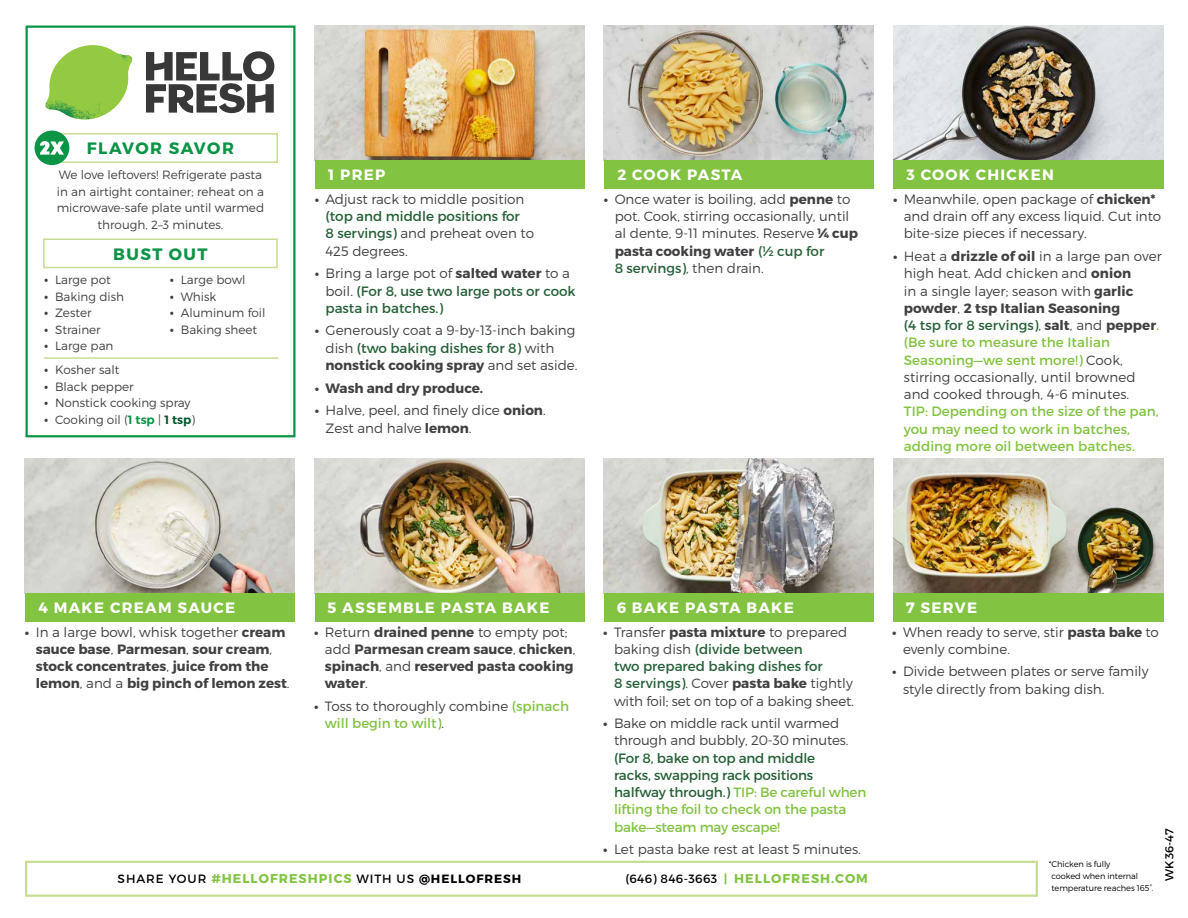
<style>
.page{position:relative;width:1188px;height:918px;background:#fff}
.page>*{position:absolute;margin:0;border:0;box-sizing:border-box;transform-origin:0 0}
.t1{font:700 16.5px "Montserrat";letter-spacing:.085em;color:#0b9446}
.t2{font:700 15px "Montserrat";letter-spacing:.085em;color:#fff}
.t3{font:300 13.5px/17.2px "Montserrat";color:#414042}
.t4{font:700 13.5px/17.2px "Montserrat";color:#414042}
.t5{font:13.5px/17.2px "Montserrat";letter-spacing:-.01em;color:#82c341}
.t6{font:13.5px/17.2px "Montserrat";color:#266037}
.t7{font:700 12.75px "Montserrat";letter-spacing:.08em;color:#82c341}
.t8{font:300 12px/16.5px "Montserrat";color:#414042;text-align:center}
.t9{font:12px "Montserrat";letter-spacing:.08em;color:#000}
.t10{font:11.55px "Montserrat";color:#000}
.t11{font:300 8.25px/12px "Montserrat";letter-spacing:-.01em;color:#000}
.s1{font-weight:600;font-size:13.5px}
.s2{font-weight:600;color:#0b9446}
.s3{font-weight:600;color:#00562c}
.s4{font-weight:700}
.s5{font-weight:400;color:#266037}
.s6{font-weight:700;color:#414042}
.s7{font-weight:300;color:#414042}
.s8{font-weight:400;color:#82c341}
.s9{font-weight:300}
.s10{color:#266037}
.s11{font-weight:700;font-size:12.75px;color:#82c341}
.s12{font-weight:400;font-size:12px;color:#000}
.s13{font-size:12px}
</style>
<div class="page">
<div style="left:43px;top:238px;width:235px;height:30px;border:2px solid #c5de92"></div>
<div style="left:43px;top:133px;width:235px;height:30px;border:2px solid #c5de92"></div>
<div style="left:26px;top:26px;width:270px;height:411px;border:2px solid #0b9446"></div>
<div style="left:25px;top:861px;width:1013px;height:36px;border:2px solid #c5de92"></div>
<svg style="left:146px;top:51px;width:128px;height:62px"></svg>
<svg style="left:52px;top:45px;width:77px;height:51px"></svg>
<img style="left:92px;top:45px;width:40px;height:33px">
<img style="left:50px;top:73px;width:74px;height:14px">
<img style="left:45px;top:78px;width:77px;height:41px">
<img style="left:90px;top:87px;width:34px;height:32px">
<img style="left:315px;top:25px;width:270px;height:135px">
<img style="left:604px;top:25px;width:270px;height:135px">
<img style="left:604px;top:458px;width:270px;height:135px">
<img style="left:25px;top:458px;width:270px;height:135px">
<img style="left:893px;top:25px;width:270px;height:135px">
<img style="left:893px;top:458px;width:270px;height:135px">
<img style="left:315px;top:458px;width:270px;height:135px">
<div style="left:25px;top:593px;width:270px;height:29px;background:#82c341"></div>
<div style="left:604px;top:593px;width:270px;height:29px;background:#82c341"></div>
<div style="left:893px;top:593px;width:270px;height:29px;background:#82c341"></div>
<div style="left:315px;top:593px;width:270px;height:29px;background:#82c341"></div>
<div style="left:315px;top:160px;width:270px;height:29px;background:#82c341"></div>
<div style="left:604px;top:160px;width:270px;height:29px;background:#82c341"></div>
<div style="left:893px;top:160px;width:270px;height:29px;background:#82c341"></div>
<hr style="left:44px;top:357px;width:234px;height:2px;background:#c5de92">
<div style="left:35px;top:131px;width:34px;height:34px;background:#0b9446;border-radius:50%"></div>
<svg style="left:40px;top:141px;width:24px;height:14px"></svg>
<p class="t1" style="left:87px;top:138px;width:148px">FLAVOR SAVOR</p>
<p class="t8" style="left:57px;top:166px;width:209px">We love leftovers! Refrigerate pasta in an airtight container; reheat on a microwave-safe plate until warmed through, 2–3 minutes.</p>
<p class="t1" style="left:113px;top:244px;width:96px">BUST OUT</p>
<p class="t8" style="left:44px;top:272px;width:68px"><span class="s1">•</span> Large pot</p>
<p class="t8" style="left:44px;top:288px;width:81px"><span class="s1">•</span> Baking dish</p>
<p class="t8" style="left:44px;top:305px;width:49px"><span class="s1">•</span> Zester</p>
<p class="t8" style="left:44px;top:321px;width:58px"><span class="s1">•</span> Strainer</p>
<p class="t8" style="left:44px;top:338px;width:71px"><span class="s1">•</span> Large pan</p>
<p class="t8" style="left:170px;top:272px;width:77px"><span class="s1">•</span> Large bowl</p>
<p class="t8" style="left:170px;top:288px;width:48px"><span class="s1">•</span> Whisk</p>
<p class="t8" style="left:170px;top:305px;width:97px"><span class="s1">•</span> Aluminum foil</p>
<p class="t8" style="left:170px;top:321px;width:89px"><span class="s1">•</span> Baking sheet</p>
<p class="t8" style="left:44px;top:361px;width:77px"><span class="s1">•</span> Kosher salt</p>
<p class="t8" style="left:44px;top:378px;width:91px"><span class="s1">•</span> Black pepper</p>
<p class="t8" style="left:44px;top:394px;width:148px"><span class="s1">•</span> Nonstick cooking spray</p>
<p class="t8" style="left:44px;top:411px;width:153px"><span class="s1">•</span> Cooking oil (<span class="s2">1 tsp</span> | <span class="s3">1 tsp</span>)</p>
<p class="t2" style="left:328px;top:165px;width:59px">1 PREP</p>
<p class="t3" style="left:326px;top:190px;width:210px;text-indent:-11px"><span class="s4">•</span> Adjust rack to middle position <span class="s5">(top and middle positions for<br>8 servings)</span> and preheat oven to<br>425 degrees.</p>
<p class="t6" style="left:326px;top:265px;width:252px;text-indent:-11px"><span class="s6">•</span> <span class="s7">Bring a large pot of</span> <span class="s6">salted water</span> <span class="s7">to a boil.</span> (For 8, use two large pots or cook pasta in batches.)</p>
<p class="t3" style="left:326px;top:322px;width:253px;text-indent:-11px"><span class="s4">•</span> Generously coat a 9-by-13-inch baking dish <span class="s5">(two baking dishes for 8)</span> with <span class="s4">nonstick cooking spray</span> and set aside.</p>
<p class="t4" style="left:315px;top:379px;width:170px">• Wash and dry produce.</p>
<p class="t3" style="left:326px;top:402px;width:222px;text-indent:-11px"><span class="s4">•</span> Halve, peel, and finely dice <span class="s4">onion</span>.<br>Zest and halve <span class="s4">lemon</span>.</p>
<p class="t2" style="left:617px;top:165px;width:127px">2 COOK PASTA</p>
<p class="t3" style="left:615px;top:190px;width:245px;text-indent:-11px"><span class="s4">•</span> Once water is boiling, add <span class="s4">penne</span> to pot. Cook, stirring occasionally, until al dente, 9-11 minutes. Reserve <span class="s4">¼ cup pasta cooking water</span> <span class="s5">(½ cup for<br>8 servings)</span>, then drain.</p>
<p class="t2" style="left:907px;top:165px;width:149px">3 COOK CHICKEN</p>
<p class="t3" style="left:904px;top:190px;width:259px;text-indent:-11px"><span class="s4">•</span> Meanwhile, open package of <span class="s4">chicken* </span>and drain off any excess liquid. Cut into bite-size pieces if necessary.</p>
<p class="t3" style="left:904px;top:247px;width:259px;text-indent:-11px"><span class="s4">•</span> Heat a <span class="s4">drizzle of oil</span> in a large pan over high heat. Add chicken and <span class="s4">onion<br></span>in a single layer; season with <span class="s4">garlic powder</span>, <span class="s4">2 tsp Italian Seasoning<br></span><span class="s5">(4 tsp for 8 servings)</span>, <span class="s4">salt</span>, and <span class="s4">pepper</span><span class="s8">. (Be sure to measure the Italian Seasoning—we sent more!)</span> Cook, stirring occasionally, until browned and cooked through, 4-6 minutes.</p>
<p class="t5" style="left:904px;top:403px;width:256px">TIP: Depending on the size of the pan, you may need to work in batches, adding more oil between batches.</p>
<p class="t2" style="left:38px;top:598px;width:198px">4 MAKE CREAM SAUCE</p>
<p class="t4" style="left:36px;top:623px;width:255px;text-indent:-11px">• <span class="s9">In a large bowl, whisk together</span> cream sauce base<span class="s9">,</span> Parmesan<span class="s9">,</span> sour cream<span class="s9">, </span>stock concentrates<span class="s9">,</span> juice from the lemon<span class="s9">, and a</span> big pinch of lemon zest<span class="s9">.</span></p>
<p class="t2" style="left:328px;top:598px;width:223px">5 ASSEMBLE PASTA BAKE</p>
<p class="t4" style="left:325px;top:623px;width:252px;text-indent:-11px">• <span class="s9">Return</span> drained penne <span class="s9">to empty pot; add</span> Parmesan cream sauce<span class="s9">,</span> chicken<span class="s9">, </span>spinach<span class="s9">, and</span> reserved pasta cooking water<span class="s9">.</span></p>
<p class="t3" style="left:325px;top:697px;width:246px;text-indent:-11px"><span class="s4">•</span> Toss to thoroughly combine <span class="s8">(spinach will begin to wilt)</span>.</p>
<p class="t2" style="left:617px;top:598px;width:179px">6 BAKE PASTA BAKE</p>
<p class="t3" style="left:614px;top:623px;width:242px;text-indent:-11px"><span class="s4">•</span> Transfer <span class="s4">pasta mixture</span> to prepared baking dish <span class="s5">(divide between<br>two prepared baking dishes for<br>8 servings)</span>. Cover <span class="s4">pasta bake</span> tightly with foil; set on top of a baking sheet.</p>
<p class="t3" style="left:614px;top:715px;width:236px;text-indent:-11px"><span class="s4">•</span> Bake on middle rack until warmed through and bubbly, 20-30 minutes.</p>
<p class="t5" style="left:614px;top:749px;width:254px"><span class="s10">(For 8, bake on top and middle<br>racks, swapping rack positions halfway through.)</span> TIP: Be careful when lifting the foil to check on the pasta bake—steam may escape!</p>
<p class="t3" style="left:603px;top:841px;width:259px"><span class="s4">•</span> Let pasta bake rest at least 5 minutes.</p>
<p class="t9" style="left:118px;top:872px;width:405px">SHARE YOUR <span class="s11">#HELLOFRESHPICS</span> WITH US <span class="s4">@HELLOFRESH</span></p>
<p class="t7" style="left:625px;top:871px;width:244px"><span class="s12">(646) 846-3663</span> <span class="s13">|</span> HELLOFRESH.COM</p>
<p class="t2" style="left:906px;top:598px;width:73px">7 SERVE</p>
<p class="t3" style="left:903px;top:623px;width:257px;text-indent:-11px"><span class="s4">•</span> When ready to serve, stir <span class="s4">pasta bake</span> to evenly combine.</p>
<p class="t3" style="left:903px;top:663px;width:247px;text-indent:-11px"><span class="s4">•</span> Divide between plates or serve family style directly from baking dish.</p>
<p class="t11" style="left:1052px;top:858px;width:104px;text-indent:-3px">*Chicken is fully<br>cooked when internal temperature reaches 165°.</p>
<p class="t10" style="left:1162px;top:881px;width:54px;rotate:-90deg">WK 36-47</p>
</div>
